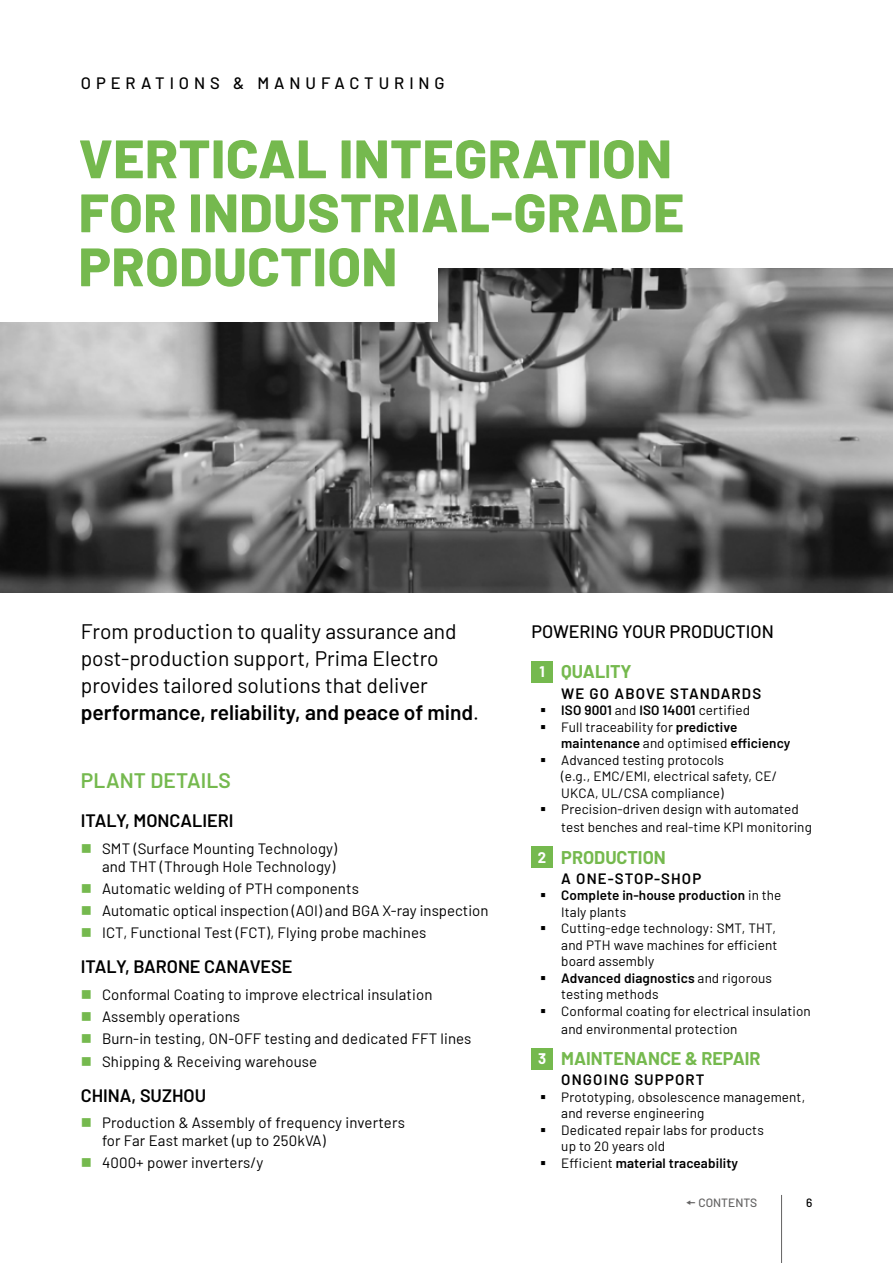
<style>
.page{position:relative;width:893px;height:1263px;background:#fff}
.page>*{position:absolute;margin:0;border:0;box-sizing:border-box;transform-origin:0 0}
.t1{font:800 54px/54px "Barlow";letter-spacing:.01em;color:#75b94e}
.t2{font:21px/27px "Barlow";color:#000}
.t3{font:600 21px "Barlow";letter-spacing:.005em;color:#75b94e}
.t4{font:600 18px "Barlow";color:#000}
.t5{font:700 18px "Barlow";color:#75b94e}
.t6{font:500 18px "Barlow";color:#000}
.t7{font:500 16.5px "Barlow";letter-spacing:.3em;color:#000}
.t8{font:15px/22.2px "Barlow";letter-spacing:.01em;color:#000}
.t9{font:600 15px "Barlow";letter-spacing:.075em;color:#000}
.t10{font:13.5px/16.5px "Barlow";letter-spacing:.01em;color:#000}
.t11{font:500 12px "Barlow";color:#646363}
.t12{font:500 12px "Barlow";color:#000}
.s1{font-weight:600}
.s2{font-size:15px;color:#fff}
</style>
<div class="page">
<img style="left:0;top:268px;width:893px;height:324px">
<div style="left:0;top:250px;width:438px;height:72px;background:#fff"></div>
<div style="left:531px;top:662px;width:22px;height:21px;background:#75b94e"></div>
<div style="left:531px;top:847px;width:22px;height:21px;background:#75b94e"></div>
<div style="left:531px;top:1048px;width:22px;height:22px;background:#75b94e"></div>
<hr style="left:781px;top:1195px;width:1px;height:68px;background:#646363">
<p class="t7" style="left:81px;top:71px;width:365px">OPERATIONS &amp; MANUFACTURING</p>
<h1 class="t1" style="left:79px;top:128px;width:607px">VERTICAL INTEGRATION<br>FOR INDUSTRIAL-GRADE<br>PRODUCTION</h1>
<h2 class="t2" style="left:81px;top:616px;width:400px">From production to quality assurance and post-production support, Prima Electro provides tailored solutions that deliver <span class="s1">performance, reliability, and peace of mind</span>.</h2>
<h3 class="t6" style="left:531px;top:618px;width:244px">POWERING YOUR PRODUCTION</h3>
<h3 class="t5" style="left:539px;top:658px;width:94px"><span class="s2">1</span> QUALITY</h3>
<p class="t9" style="left:561px;top:682px;width:201px">WE GO ABOVE STANDARDS</p>
<p class="t10" style="left:561px;top:701px;width:239px"><span class="s1">ISO 9001</span> and <span class="s1">ISO 14001</span> certified<br>Full traceability for <span class="s1">predictive maintenance</span> and optimised <span class="s1">efficiency </span>Advanced testing protocols<br>(e.g., EMC/EMI, electrical safety, CE/ UKCA, UL/CSA compliance)<br>Precision-driven design with automated</p>
<p class="t10" style="left:561px;top:818px;width:252px">test benches and real-time KPI monitoring</p>
<h3 class="t5" style="left:538px;top:844px;width:129px"><span class="s2">2</span> PRODUCTION</h3>
<p class="t9" style="left:561px;top:867px;width:142px">A ONE-STOP-SHOP</p>
<p class="t10" style="left:561px;top:886px;width:251px"><span class="s1">Complete in-house production</span> in the<br>Italy plants<br>Cutting-edge technology: SMT, THT,<br>and PTH wave machines for efficient board assembly<br><span class="s1">Advanced diagnostics</span> and rigorous testing methods<br>Conformal coating for electrical insulation</p>
<p class="t10" style="left:561px;top:1019px;width:178px">and environmental protection</p>
<h3 class="t5" style="left:538px;top:1045px;width:224px"><span class="s2">3</span> MAINTENANCE &amp; REPAIR</h3>
<p class="t9" style="left:561px;top:1069px;width:145px">ONGOING SUPPORT</p>
<p class="t10" style="left:561px;top:1088px;width:245px">Prototyping, obsolescence management, and reverse engineering<br>Dedicated repair labs for products<br>up to 20 years old<br>Efficient <span class="s1">material traceability</span></p>
<h2 class="t3" style="left:81px;top:765px;width:152px">PLANT DETAILS</h2>
<h3 class="t4" style="left:81px;top:807px;width:154px">ITALY, MONCALIERI</h3>
<p class="t8" style="left:102px;top:838px;width:237px;line-height:18px">SMT (Surface Mounting Technology) and THT (Through Hole Technology)</p>
<p class="t8" style="left:102px;top:876px;width:388px">Automatic welding of PTH components<br>Automatic optical inspection (AOI) and BGA X-ray inspection<br>ICT, Functional Test (FCT), Flying probe machines</p>
<h3 class="t4" style="left:81px;top:954px;width:213px">ITALY, BARONE CANAVESE</h3>
<p class="t8" style="left:102px;top:982px;width:371px">Conformal Coating to improve electrical insulation Assembly operations<br>Burn-in testing, ON-OFF testing and dedicated FFT lines Shipping &amp; Receiving warehouse</p>
<h3 class="t4" style="left:81px;top:1082px;width:127px">CHINA, SUZHOU</h3>
<p class="t8" style="left:102px;top:1112px;width:304px;line-height:18px">Production &amp; Assembly of frequency inverters for Far East market (up to 250kVA)</p>
<p class="t8" style="left:102px;top:1151px;width:163px">4000+ power inverters/y</p>
<p class="t11" style="left:698px;top:1194px;width:60px">CONTENTS</p>
<p class="t12" style="left:806px;top:1194px;width:8px">6</p>
</div>
